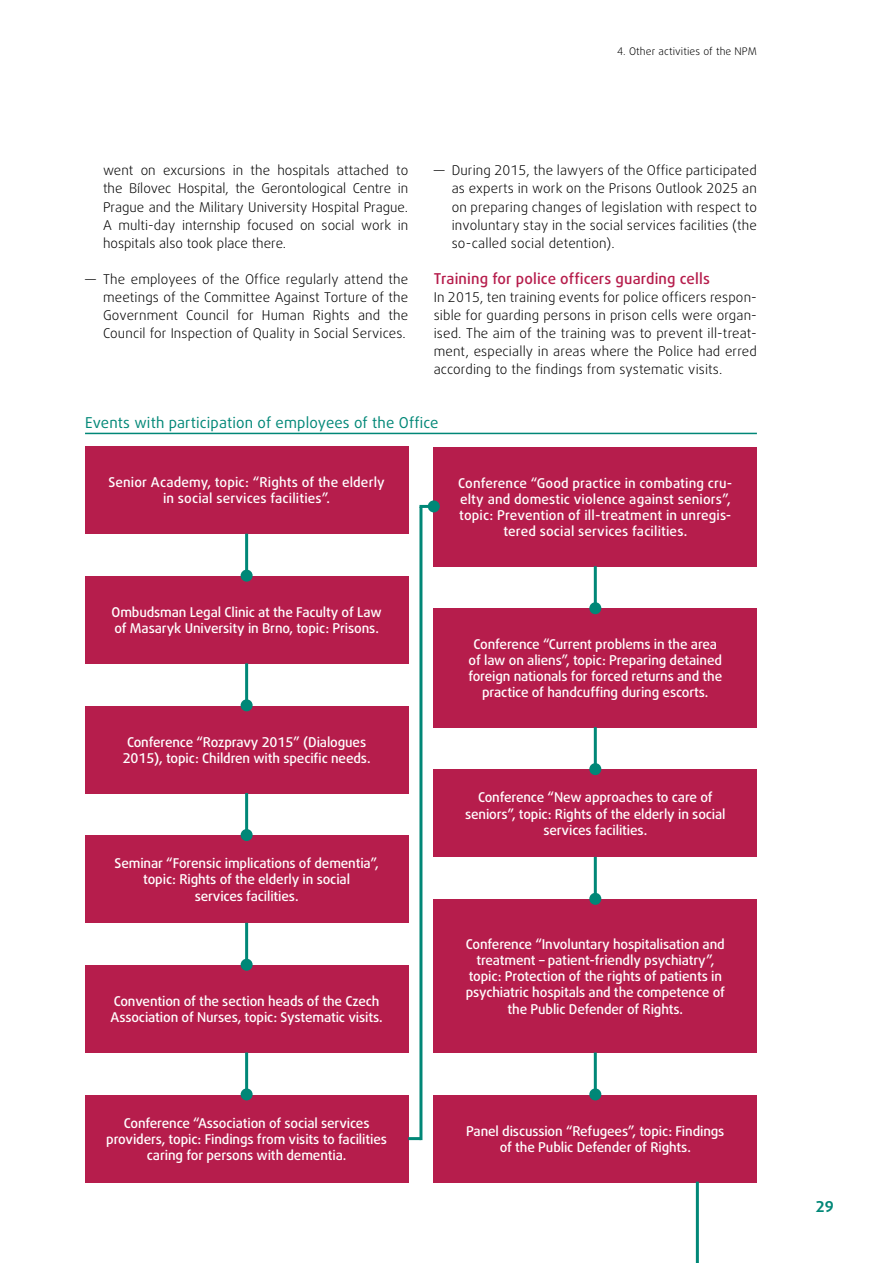
<style>
.page{position:relative;width:893px;height:1263px;background:#fff}
.page>*{position:absolute;margin:0;border:0;box-sizing:border-box;transform-origin:0 0}
.podnadpis_2{font:15px "Daxline Pro";letter-spacing:.01em;color:#008777}
.podnadpis_3{font:500 15px "Daxline Pro";letter-spacing:.01em;color:#b61d4c}
.t1{font:700 15px "Daxline Pro";color:#008777}
.CHLEBA{font:500 13.5px/16.2px "Daxline Pro";letter-spacing:-.01em;color:#fff;text-align:center}
.CHLEBA-2{font:300 13.5px/18px "Daxline Pro";letter-spacing:.01em;color:#000;text-align:justify}
.CHLEBA-3{font:500 13.5px/16.2px "Daxline Pro";letter-spacing:.01em;color:#fff;text-align:center}
.t2{font:300 10.5px "Daxline Pro";letter-spacing:.01em;color:#000}
</style>
<div class="page">
<hr style="left:85px;top:433px;width:672px;height:1px;background:#008777">
<div style="left:85px;top:446px;width:323px;height:88px;background:#b61d4c"></div>
<div style="left:85px;top:576px;width:323px;height:87px;background:#b61d4c"></div>
<hr style="left:245px;top:534px;width:3px;height:42px;background:#008777">
<div style="left:241px;top:570px;width:12px;height:12px;background:#008777;border-radius:50%"></div>
<div style="left:85px;top:706px;width:323px;height:87px;background:#b61d4c"></div>
<hr style="left:245px;top:663px;width:3px;height:42px;background:#008777">
<div style="left:241px;top:699px;width:12px;height:12px;background:#008777;border-radius:50%"></div>
<div style="left:85px;top:836px;width:323px;height:87px;background:#b61d4c"></div>
<hr style="left:245px;top:793px;width:3px;height:42px;background:#008777">
<div style="left:241px;top:829px;width:12px;height:12px;background:#008777;border-radius:50%"></div>
<div style="left:85px;top:965px;width:323px;height:87px;background:#b61d4c"></div>
<hr style="left:245px;top:923px;width:3px;height:42px;background:#008777">
<div style="left:241px;top:959px;width:12px;height:12px;background:#008777;border-radius:50%"></div>
<div style="left:85px;top:1095px;width:323px;height:87px;background:#b61d4c"></div>
<hr style="left:245px;top:1052px;width:3px;height:42px;background:#008777">
<div style="left:241px;top:1088px;width:12px;height:12px;background:#008777;border-radius:50%"></div>
<svg style="left:408px;top:1137px;width:11px;height:3px"></svg>
<hr style="left:419px;top:507px;width:3px;height:633px;background:#008777">
<div style="left:434px;top:447px;width:323px;height:119px;background:#b61d4c"></div>
<hr style="left:419px;top:505px;width:15px;height:3px;background:#008777">
<div style="left:428px;top:500px;width:12px;height:12px;background:#008777;border-radius:50%"></div>
<div style="left:434px;top:608px;width:323px;height:119px;background:#b61d4c"></div>
<hr style="left:594px;top:566px;width:3px;height:42px;background:#008777">
<div style="left:589px;top:602px;width:12px;height:12px;background:#008777;border-radius:50%"></div>
<div style="left:434px;top:770px;width:323px;height:87px;background:#b61d4c"></div>
<hr style="left:594px;top:727px;width:3px;height:42px;background:#008777">
<div style="left:589px;top:763px;width:12px;height:12px;background:#008777;border-radius:50%"></div>
<div style="left:434px;top:899px;width:323px;height:153px;background:#b61d4c"></div>
<hr style="left:594px;top:857px;width:3px;height:42px;background:#008777">
<div style="left:589px;top:893px;width:12px;height:12px;background:#008777;border-radius:50%"></div>
<div style="left:434px;top:1095px;width:323px;height:87px;background:#b61d4c"></div>
<hr style="left:594px;top:1052px;width:3px;height:42px;background:#008777">
<div style="left:589px;top:1088px;width:12px;height:12px;background:#008777;border-radius:50%"></div>
<hr style="left:696px;top:1181px;width:3px;height:82px;background:#008777">
<p class="t2" style="left:617px;top:44px;width:141px">4. Other activities of the NPM</p>
<p class="CHLEBA-2" style="left:452px;top:162px;width:307px;text-indent:-18px">― During 2015, the lawyers of the Office participated as experts in work on the Prisons Outlook 2025 an on preparing changes of legislation with respect to involuntary stay in the social services facilities (the so-called social detention).</p>
<p class="podnadpis_3" style="left:434px;top:268px;width:278px">Training for police officers guarding cells</p>
<p class="CHLEBA-2" style="left:434px;top:288px;width:325px">In 2015, ten training events for police officers respon&shy;sible for guarding persons in prison cells were organ&shy;ised. The aim of the training was to prevent ill-treat&shy;ment, especially in areas where the Police had erred according to the findings from systematic visits.</p>
<p class="podnadpis_2" style="left:85px;top:413px;width:355px">Events with participation of employees of the Office</p>
<p class="CHLEBA-2" style="left:103px;top:162px;width:307px">went on excursions in the hospitals attached to the Bílovec Hospital, the Gerontological Centre in Prague and the Military University Hospital Prague.<br>A multi-day internship focused on social work in hospitals also took place there.</p>
<p class="CHLEBA-2" style="left:103px;top:270px;width:307px;text-indent:-18px">― The employees of the Office regularly attend the meetings of the Committee Against Torture of the Government Council for Human Rights and the Council for Inspection of Quality in Social Services.</p>
<p class="CHLEBA-3" style="left:108px;top:474px;width:278px">Senior Academy, topic: “Rights of the elderly in social services facilities”.</p>
<p class="CHLEBA" style="left:112px;top:604px;width:271px;text-align:left">Ombudsman Legal Clinic at the Faculty of Law of Masaryk University in Brno, topic: Prisons.</p>
<p class="CHLEBA" style="left:123px;top:734px;width:249px">Conference “Rozpravy 2015” (Dialogues<br>2015), topic: Children with specific needs.</p>
<p class="CHLEBA" style="left:115px;top:855px;width:266px">Seminar “Forensic implications of dementia”, topic: Rights of the elderly in social<br>services facilities.</p>
<p class="CHLEBA" style="left:111px;top:993px;width:274px;text-align:left">Convention of the section heads of the Czech<br>Association of Nurses, topic: Systematic visits.</p>
<p class="CHLEBA" style="left:106px;top:1115px;width:282px">Conference “Association of social services providers, topic: Findings from visits to facilities caring for persons with dementia.</p>
<p class="CHLEBA-3" style="left:458px;top:475px;width:276px">Conference “Good practice in combating cru&shy;elty and domestic violence against seniors”, topic: Prevention of ill-treatment in unregis&shy;tered social services facilities.</p>
<p class="CHLEBA" style="left:468px;top:636px;width:255px">Conference “Current problems in the area of law on aliens”, topic: Preparing detained foreign nationals for forced returns and the practice of handcuffing during escorts.</p>
<p class="CHLEBA" style="left:465px;top:789px;width:262px">Conference “New approaches to care of seniors”, topic: Rights of the elderly in social services facilities.</p>
<p class="CHLEBA" style="left:466px;top:936px;width:261px">Conference “Involuntary hospitalisation and treatment – patient-friendly psychiatry”, topic: Protection of the rights of patients in psychiatric hospitals and the competence of the Public Defender of Rights.</p>
<p class="CHLEBA" style="left:466px;top:1123px;width:260px">Panel discussion “Refugees”, topic: Findings of the Public Defender of Rights.</p>
<p class="t1" style="left:816px;top:1197px;width:19px">29</p>
</div>
